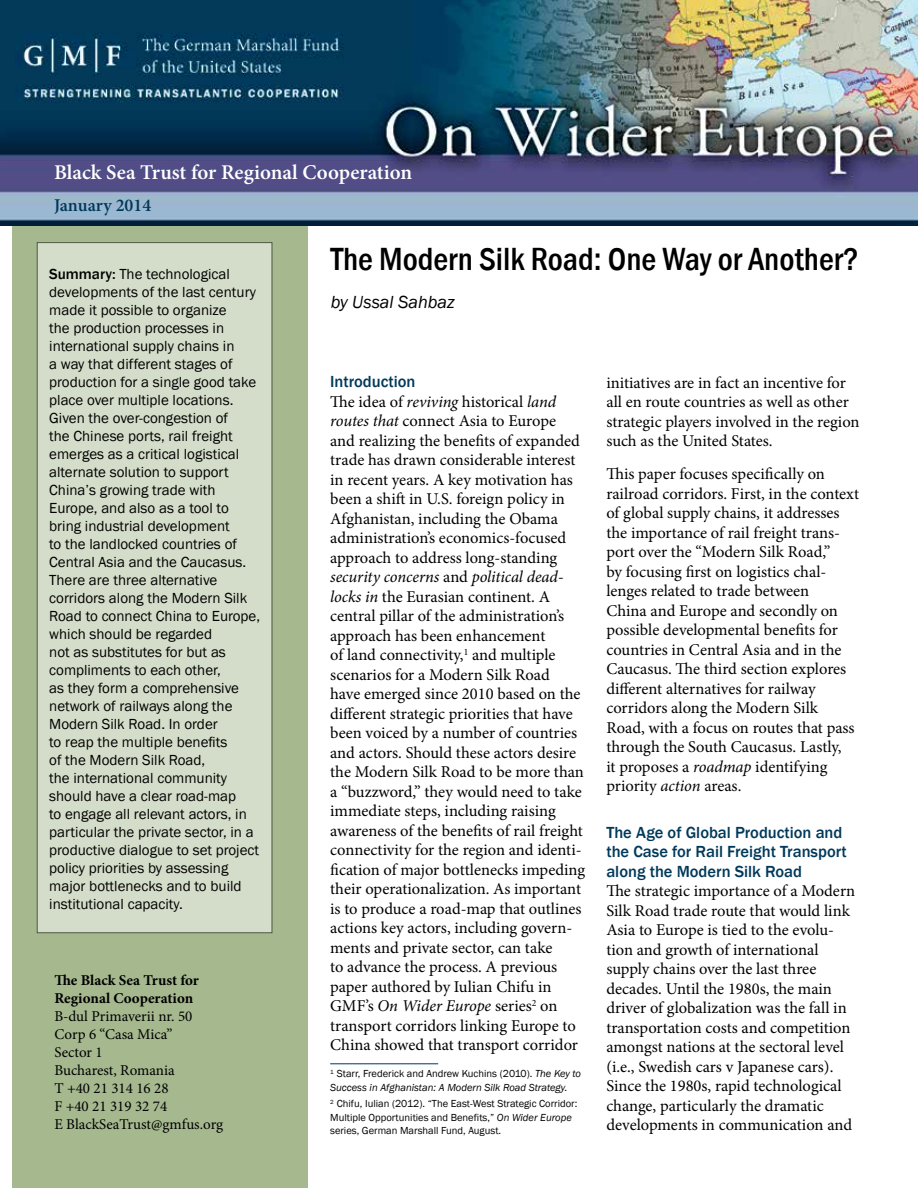
<style>
.page{position:relative;width:918px;height:1188px;background:#fff}
.page>*{position:absolute;margin:0;border:0;box-sizing:border-box;transform-origin:0 0}
.t1{font:500 33px "Franklin Gothic URW Con";color:#000}
.t2{font:600 21px "Minion Pro";color:#fff}
.t3{font:italic 18px "Franklin Gothic";color:#000}
.t4{font:600 18px "Minion Pro";color:#00395a}
.t5{font:16.5px/19.5px "Minion Pro";color:#000}
.t6{font:500 16.5px/19.5px "Franklin Gothic";color:#00395a}
.t7{font:15px/18px "Franklin Gothic";color:#000}
.t8{font:15px/18px "Minion Pro";color:#000}
.t9{font:700 15px/18px "Minion Pro";color:#000}
.t10{font:10.5px/13.5px "Franklin Gothic";color:#000}
.t11{font:italic 10.5px/13.5px "Franklin Gothic";color:#000}
.s1{font-weight:500}
.s2{font-style:italic}
.s3{font-style:normal}
</style>
<div class="page">
<div style="left:13px;top:205px;width:295px;height:983px;background:#a5b88e"></div>
<div style="left:37px;top:243px;width:235px;height:690px;background:#d4ddc9"></div>
<img style="left:0;top:0;width:918px;height:225px">
<hr style="left:330px;top:1064px;width:108px;height:1px;background:#00395a">
<p class="t2" style="left:54px;top:158px;width:360px">Black Sea Trust for Regional Cooperation</p>
<p class="t4" style="left:54px;top:192px;width:99px">January 2014</p>
<p class="t7" style="left:49px;top:265px;width:212px"><span class="s1">Summary:</span> The technological developments of the last century made it possible to organize<br>the production processes in international supply chains in<br>a way that different stages of production for a single good take place over multiple locations.<br>Given the over-congestion of<br>the Chinese ports, rail freight emerges as a critical logistical alternate solution to support<br>China’s growing trade with<br>Europe, and also as a tool to bring industrial development<br>to the landlocked countries of<br>Central Asia and the Caucasus.<br>There are three alternative corridors along the Modern Silk<br>Road to connect China to Europe, which should be regarded<br>not as substitutes for but as compliments to each other,<br>as they form a comprehensive network of railways along the<br>Modern Silk Road. In order<br>to reap the multiple benefits<br>of the Modern Silk Road,<br>the international community should have a clear road-map<br>to engage all relevant actors, in particular the private sector, in a productive dialogue to set project policy priorities by assessing major bottlenecks and to build institutional capacity.</p>
<p class="t9" style="left:54px;top:971px;width:146px">The Black Sea Trust for<br>Regional Cooperation</p>
<p class="t8" style="left:54px;top:1007px;width:170px">B-dul Primaverii nr. 50<br>Corp 6 “Casa Mica”<br>Sector 1<br>Bucharest, Romania<br>T +40 21 314 16 28<br>F +40 21 319 32 74<br>E BlackSeaTrust@gmfus.org</p>
<h1 class="t1" style="left:331px;top:238px;width:530px">The Modern Silk Road: One Way or Another?</h1>
<p class="t3" style="left:331px;top:291px;width:126px">by Ussal Sahbaz</p>
<p class="t6" style="left:330px;top:372px;width:87px">Introduction</p>
<p class="t5" style="left:330px;top:392px;width:257px">The idea of <span class="s2">reviving</span> historical <span class="s2">land routes that</span> connect Asia to Europe<br>and realizing the benefits of expanded trade has drawn considerable interest in recent years. A key motivation has been a shift in U.S. foreign policy in Afghanistan, including the Obama administration’s economics-focused approach to address long-standing <span class="s2">security concerns</span> and <span class="s2">political dead&shy;locks in</span> the Eurasian continent. A central pillar of the administration’s approach has been enhancement<br>of land connectivity,<sup>1</sup> and multiple scenarios for a Modern Silk Road<br>have emerged since 2010 based on the different strategic priorities that have been voiced by a number of countries and actors. Should these actors desire the Modern Silk Road to be more than a “buzzword,” they would need to take immediate steps, including raising awareness of the benefits of rail freight connectivity for the region and identi&shy;fication of major bottlenecks impeding their operationalization. As important is to produce a road-map that outlines actions key actors, including govern&shy;ments and private sector, can take<br>to advance the process. A previous paper authored by Iulian Chifu in GMF’s <span class="s2">On Wider Europe</span> series<sup>2</sup> on transport corridors linking Europe to China showed that transport corridor</p>
<p class="t11" style="left:330px;top:1067px;width:252px"><sup>1</sup> <span class="s3">Starr, Frederick and Andrew Kuchins (2010).</span> The Key to<br>Success in Afghanistan: A Modern Silk Road Strategy.</p>
<p class="t10" style="left:330px;top:1097px;width:249px"><sup>2</sup> Chifu, Iulian (2012). “The East-West Strategic Corridor:<br>Multiple Opportunities and Benefits,” <span class="s2">On Wider Europe </span>series, German Marshall Fund, August.</p>
<p class="t5" style="left:606px;top:373px;width:255px">initiatives are in fact an incentive for all en route countries as well as other strategic players involved in the region such as the United States.</p>
<p class="t5" style="left:606px;top:464px;width:254px">This paper focuses specifically on railroad corridors. First, in the context of global supply chains, it addresses the importance of rail freight trans&shy;port over the “Modern Silk Road,”<br>by focusing first on logistics chal&shy;lenges related to trade between<br>China and Europe and secondly on possible developmental benefits for countries in Central Asia and in the Caucasus. The third section explores different alternatives for railway corridors along the Modern Silk Road, with a focus on routes that pass through the South Caucasus. Lastly,<br>it proposes a <span class="s2">roadmap</span> identifying priority <span class="s2">action</span> areas.</p>
<p class="t6" style="left:606px;top:823px;width:242px">The Age of Global Production and the Case for Rail Freight Transport along the Modern Silk Road</p>
<p class="t5" style="left:606px;top:881px;width:250px">The strategic importance of a Modern Silk Road trade route that would link Asia to Europe is tied to the evolu&shy;tion and growth of international supply chains over the last three decades. Until the 1980s, the main driver of globalization was the fall in transportation costs and competition amongst nations at the sectoral level (i.e., Swedish cars v Japanese cars).<br>Since the 1980s, rapid technological change, particularly the dramatic developments in communication and</p>
</div>
